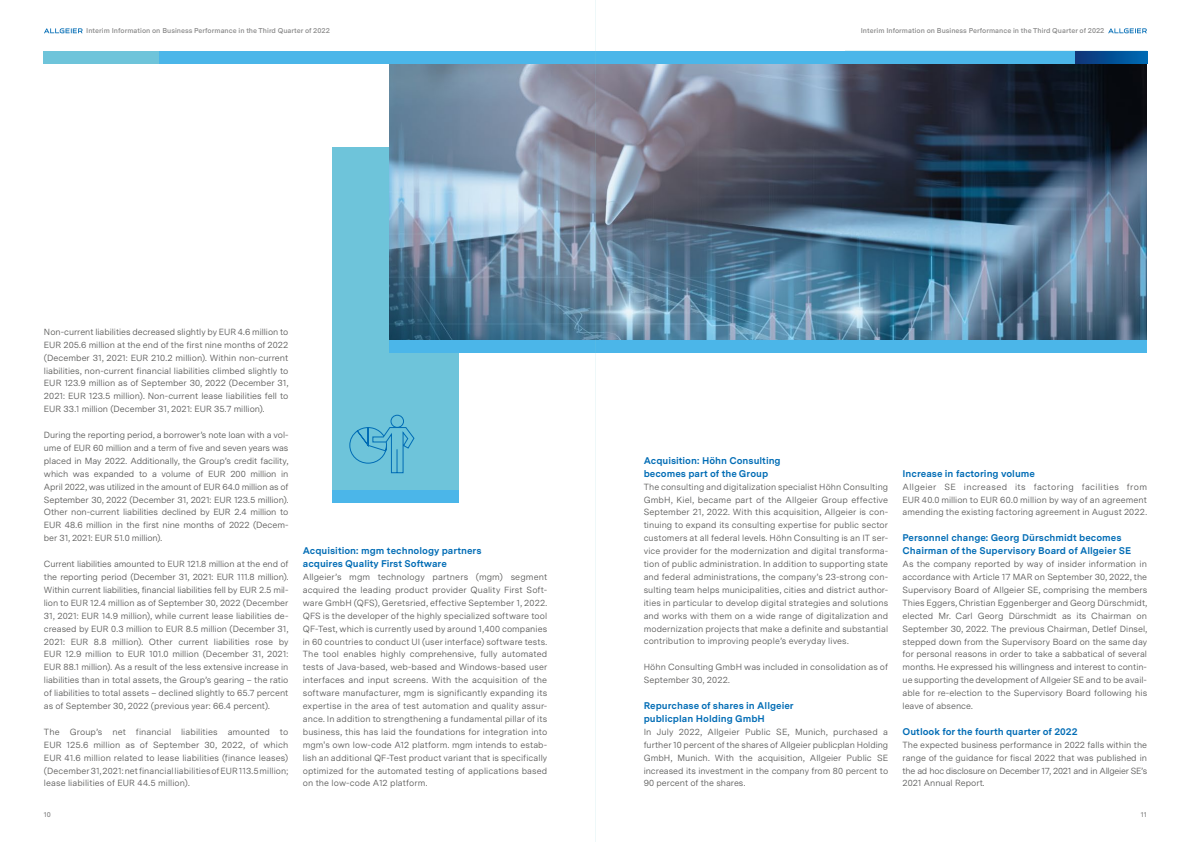
<style>
.page{position:relative;width:1191px;height:842px;background:#fff}
.page>*{position:absolute;margin:0;border:0;box-sizing:border-box;transform-origin:0 0}
.t1{font:700 9.7px/12.9px "Messina Sans";color:#006cb5}
.t2{font:8.9px/12.9px "Messina Sans";color:#575756;text-align:justify}
.t3{font:600 7px "Messina Sans";color:#878787}
</style>
<div class="page">
<div style="left:331px;top:147px;width:127px;height:356px;background:#6ec4da"></div>
<img style="left:389px;top:64px;width:757px;height:276px">
<div style="left:44px;top:51px;width:551px;height:13px;background:#4bb6e9"></div>
<div style="left:44px;top:51px;width:115px;height:13px;background:#6ec4da"></div>
<div style="left:595px;top:51px;width:480px;height:13px;background:#4bb6e9"></div>
<svg style="left:1075px;top:51px;width:72px;height:13px"></svg>
<div style="left:390px;top:415px;width:14px;height:13px;border:1px solid #006cb5;border-radius:50%"></div>
<svg style="left:349px;top:426px;width:66px;height:47px"></svg>
<div style="left:389px;top:340px;width:758px;height:13px;background:#4bb6e9"></div>
<div style="left:331px;top:490px;width:127px;height:13px;background:#4bb6e9"></div>
<svg style="left:1108px;top:28px;width:38px;height:5px"></svg>
<svg style="left:44px;top:28px;width:39px;height:5px"></svg>
<hr style="left:595px;top:0;width:1px;height:842px;background:#84ccd5">
<p class="t3" style="left:86px;top:26px;width:245px">Interim Information on Business Performance in the Third Quarter of 2022</p>
<p class="t3" style="left:861px;top:26px;width:245px">Interim Information on Business Performance in the Third Quarter of 2022</p>
<p class="t2" style="left:44px;top:325px;width:246px">Non-current liabilities decreased slightly by EUR 4.6 million to EUR 205.6 million at the end of the first nine months of 2022 (December 31, 2021: EUR 210.2 million). Within non-current liabilities, non-current financial liabilities climbed slightly to EUR 123.9 million as of September 30, 2022 (December 31, 2021: EUR 123.5 million). Non-current lease liabilities fell to EUR 33.1 million (December 31, 2021: EUR 35.7 million).</p>
<p class="t2" style="left:44px;top:428px;width:246px">During the reporting period, a borrower’s note loan with a vol&shy;ume of EUR 60 million and a term of five and seven years was placed in May 2022. Additionally, the Group’s credit facility, which was expanded to a volume of EUR 200 million in April 2022, was utilized in the amount of EUR 64.0 million as of September 30, 2022 (December 31, 2021: EUR 123.5 million).<br>Other non-current liabilities declined by EUR 2.4 million to EUR 48.6 million in the first nine months of 2022 (Decem&shy;ber 31, 2021: EUR 51.0 million).</p>
<p class="t2" style="left:44px;top:557px;width:246px">Current liabilities amounted to EUR 121.8 million at the end of the reporting period (December 31, 2021: EUR 111.8 million).<br>Within current liabilities, financial liabilities fell by EUR 2.5 mil&shy;lion to EUR 12.4 million as of September 30, 2022 (December 31, 2021: EUR 14.9 million), while current lease liabilities de&shy;creased by EUR 0.3 million to EUR 8.5 million (December 31, 2021: EUR 8.8 million). Other current liabilities rose by EUR 12.9 million to EUR 101.0 million (December 31, 2021:<br>EUR 88.1 million). As a result of the less extensive increase in liabilities than in total assets, the Group’s gearing – the ratio of liabilities to total assets – declined slightly to 65.7 percent as of September 30, 2022 (previous year: 66.4 percent).</p>
<p class="t2" style="left:44px;top:725px;width:246px">The Group’s net financial liabilities amounted to EUR 125.6 million as of September 30, 2022, of which EUR 41.6 million related to lease liabilities (finance leases) (December 31, 2021: net financial liabilities of EUR 113.5 million; lease liabilities of EUR 44.5 million).</p>
<p class="t1" style="left:303px;top:544px;width:180px">Acquisition: mgm technology partners acquires Quality First Software</p>
<p class="t2" style="left:303px;top:570px;width:246px">Allgeier’s mgm technology partners (mgm) segment acquired the leading product provider Quality First Soft&shy;ware GmbH (QFS), Geretsried, effective September 1, 2022.<br>QFS is the developer of the highly specialized software tool QF-Test, which is currently used by around 1,400 companies in 60 countries to conduct UI (user interface) software tests.<br>The tool enables highly comprehensive, fully automated tests of Java-based, web-based and Windows-based user interfaces and input screens. With the acquisition of the software manufacturer, mgm is significantly expanding its expertise in the area of test automation and quality assur&shy;ance. In addition to strengthening a fundamental pillar of its business, this has laid the foundations for integration into mgm's own low-code A12 platform. mgm intends to estab&shy;lish an additional QF-Test product variant that is specifically optimized for the automated testing of applications based on the low-code A12 platform.</p>
<p class="t1" style="left:643px;top:453px;width:138px">Acquisition: Höhn Consulting becomes part of the Group</p>
<p class="t2" style="left:643px;top:480px;width:246px">The consulting and digitalization specialist Höhn Consulting GmbH, Kiel, became part of the Allgeier Group effective September 21, 2022. With this acquisition, Allgeier is con&shy;tinuing to expand its consulting expertise for public sector customers at all federal levels. Höhn Consulting is an IT ser&shy;vice provider for the modernization and digital transforma&shy;tion of public administration. In addition to supporting state and federal administrations, the company’s 23-strong con&shy;sulting team helps municipalities, cities and district author&shy;ities in particular to develop digital strategies and solutions and works with them on a wide range of digitalization and modernization projects that make a definite and substantial contribution to improving people’s everyday lives.</p>
<p class="t2" style="left:643px;top:660px;width:246px">Höhn Consulting GmbH was included in consolidation as of<br>September 30, 2022.</p>
<p class="t1" style="left:643px;top:699px;width:152px">Repurchase of shares in Allgeier publicplan Holding GmbH</p>
<p class="t2" style="left:643px;top:725px;width:246px">In July 2022, Allgeier Public SE, Munich, purchased a further 10 percent of the shares of Allgeier publicplan Holding GmbH, Munich. With the acquisition, Allgeier Public SE increased its investment in the company from 80 percent to 90 percent of the shares.</p>
<p class="t1" style="left:902px;top:466px;width:134px">Increase in factoring volume</p>
<p class="t2" style="left:902px;top:480px;width:246px">Allgeier SE increased its factoring facilities from EUR 40.0 million to EUR 60.0 million by way of an agreement amending the existing factoring agreement in August 2022.</p>
<p class="t1" style="left:902px;top:531px;width:230px">Personnel change: Georg Dürschmidt becomes<br>Chairman of the Supervisory Board of Allgeier SE</p>
<p class="t2" style="left:902px;top:557px;width:246px">As the company reported by way of insider information in accordance with Article 17 MAR on September 30, 2022, the Supervisory Board of Allgeier SE, comprising the members Thies Eggers, Christian Eggenberger and Georg Dürschmidt, elected Mr. Carl Georg Dürschmidt as its Chairman on September 30, 2022. The previous Chairman, Detlef Dinsel, stepped down from the Supervisory Board on the same day for personal reasons in order to take a sabbatical of several months. He expressed his willingness and interest to contin&shy;ue supporting the development of Allgeier SE and to be avail&shy;able for re-election to the Supervisory Board following his leave of absence.</p>
<p class="t1" style="left:902px;top:724px;width:176px">Outlook for the fourth quarter of 2022</p>
<p class="t2" style="left:902px;top:738px;width:246px">The expected business performance in 2022 falls within the range of the guidance for fiscal 2022 that was published in the ad hoc disclosure on December 17, 2021 and in Allgeier SE’s 2021 Annual Report.</p>
<p class="t3" style="left:44px;top:809px;width:9px">10</p>
<p class="t3" style="left:1140px;top:809px;width:8px">11</p>
</div>
